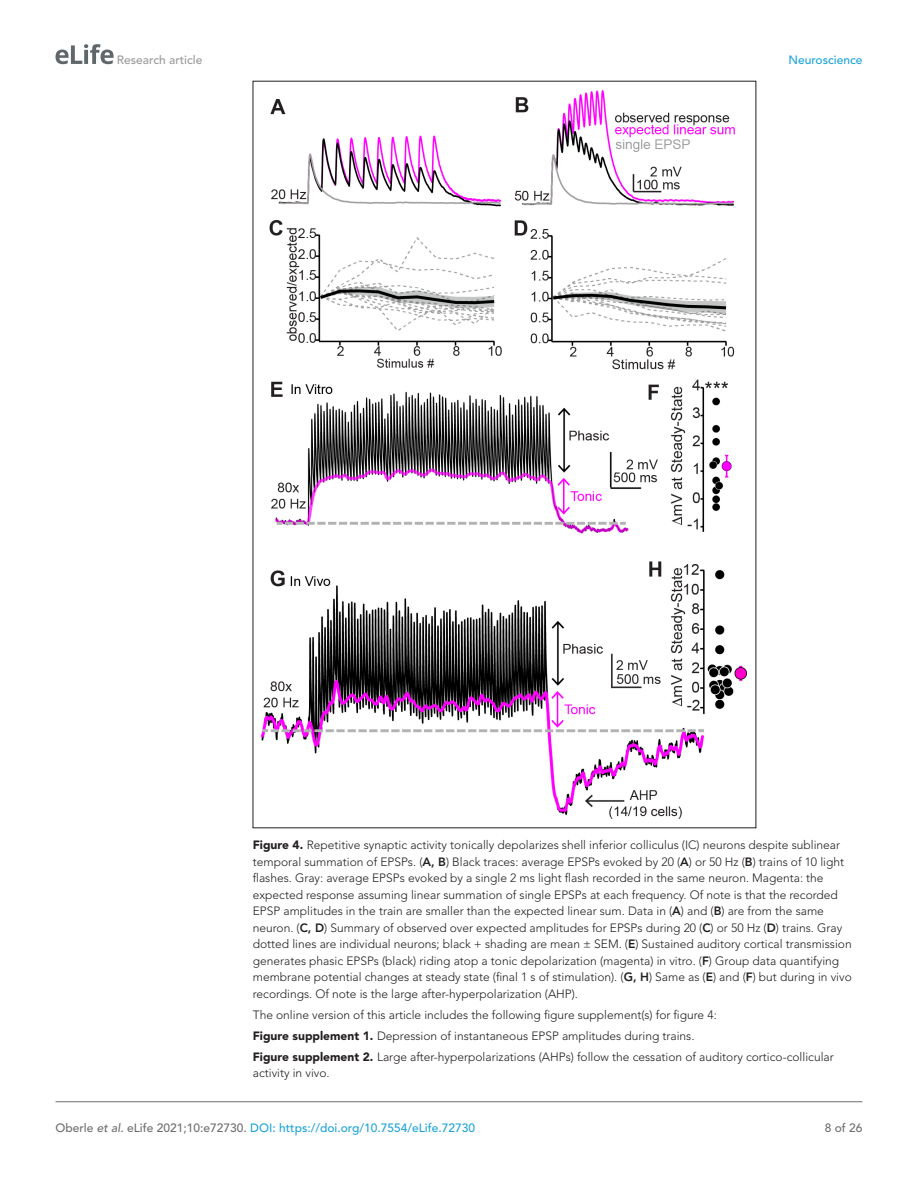
<style>
.page{position:relative;width:918px;height:1188px;background:#fff}
.page>*{position:absolute;margin:0;border:0;box-sizing:border-box;transform-origin:0 0}
.t1{font:300 12px/16.5px "Avenir LT Std";color:#231f20}
.t2{font:500 12px "Avenir LT Std";color:#1ea4d7}
.t3{font:500 12px "Avenir LT Std";color:#9a9a9a}
.t4{font:500 12px "Avenir LT Std";color:#6e6e70}
.s1{font-weight:900}
.s2{font-weight:800}
.s3{font-style:italic}
.s4{color:#6e6e70}
.s5{font-style:italic;color:#6e6e70}
</style>
<div class="page">
<svg style="left:56px;top:44px;width:58px;height:20px"></svg>
<hr style="left:56px;top:1101px;width:806px;height:1px;background:#6e6e70">
<img style="left:262px;top:90px;width:485px;height:729px">
<p class="t3" style="left:117px;top:53px;width:87px">Research article</p>
<p class="t2" style="left:788px;top:53px;width:76px">Neuroscience</p>
<p class="t1" style="left:253px;top:837px;width:601px"><span class="s1">Figure 4.</span> Repetitive synaptic activity tonically depolarizes shell inferior colliculus (IC) neurons despite sublinear temporal summation of EPSPs. (<span class="s2">A, B</span>) Black traces: average EPSPs evoked by 20 (<span class="s2">A</span>) or 50 Hz (<span class="s2">B</span>) trains of 10 light flashes. Gray: average EPSPs evoked by a single 2 ms light flash recorded in the same neuron. Magenta: the expected response assuming linear summation of single EPSPs at each frequency. Of note is that the recorded EPSP amplitudes in the train are smaller than the expected linear sum. Data in (<span class="s2">A</span>) and (<span class="s2">B</span>) are from the same neuron. (<span class="s2">C, D</span>) Summary of observed over expected amplitudes for EPSPs during 20 (<span class="s2">C</span>) or 50 Hz (<span class="s2">D</span>) trains. Gray dotted lines are individual neurons; black + shading are mean ± SEM. (<span class="s2">E</span>) Sustained auditory cortical transmission generates phasic EPSPs (black) riding atop a tonic depolarization (magenta) in vitro. (<span class="s2">F</span>) Group data quantifying membrane potential changes at steady state (final 1 s of stimulation). (<span class="s2">G, H</span>) Same as (<span class="s2">E</span>) and (<span class="s2">F</span>) but during in vivo recordings. Of note is the large after-hyperpolarization (AHP).</p>
<p class="t1" style="left:253px;top:1004px;width:583px;line-height:21px">The online version of this article includes the following figure supplement(s) for figure 4:<br><span class="s1">Figure supplement 1.</span> Depression of instantaneous EPSP amplitudes during trains<span class="s3">.<br></span><span class="s1">Figure supplement 2.</span> Large after-hyperpolarizations (AHPs) follow the cessation of auditory cortico-collicular</p>
<p class="t1" style="left:253px;top:1065px;width:78px">activity in vivo.</p>
<p class="t2" style="left:56px;top:1121px;width:421px"><span class="s4">Oberle</span> <span class="s5">et al</span><span class="s4">. eLife 2021;10:e72730.</span> DOI: https://doi.org/10.7554/eLife.72730</p>
<p class="t4" style="left:825px;top:1121px;width:39px">8 of 26</p>
</div>
